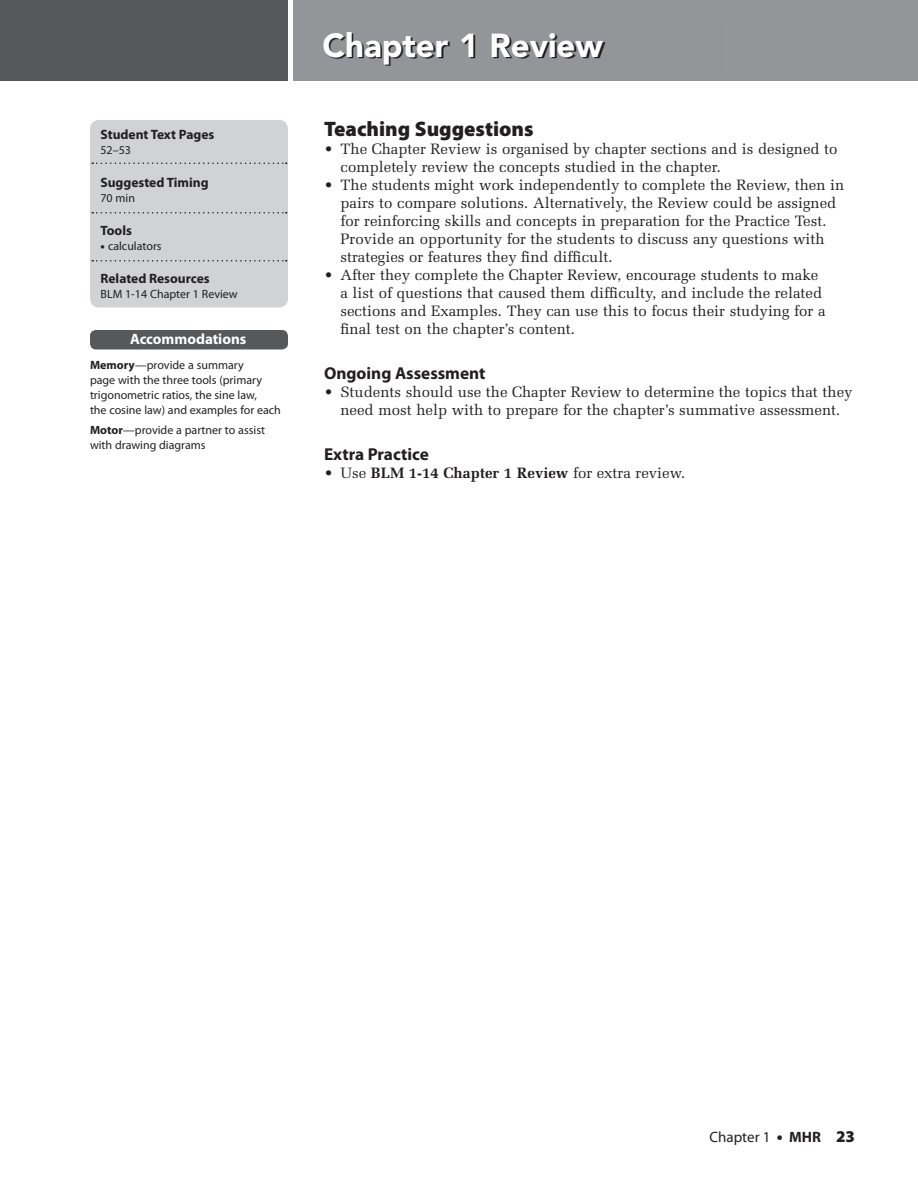
<style>
.page{position:relative;width:918px;height:1188px;background:#fff}
.page>*{position:absolute;margin:0;border:0;box-sizing:border-box;transform-origin:0 0}
.t1{font:900 33px "Avenir";color:#fff}
.t2{font:900 21px "Myriad Pro";color:#231f20}
.t3{font:700 17.25px "Myriad Pro";color:#231f20}
.t4{font:15px/18px "Melior";color:#231f20}
.t5{font:700 15px "Melior";color:#231f20}
.t6{font:700 15px "Myriad Pro";color:#fff}
.t7{font:15px "Myriad";color:#231f20}
.t8{font:700 13.5px "Myriad Pro";color:#231f20}
.t9{font:12px/15px "Myriad Pro";color:#231f20}
.s1{font-weight:900}
.s2{font-weight:700}
.s3{font-weight:400}
.s4{font-family:"Myriad Pro";font-weight:900;font-size:16.5px}
</style>
<div class="page">
<div style="left:0;top:0;width:918px;height:81px;background:#939598"></div>
<img style="left:325px;top:33px;width:281px;height:33px">
<div style="left:0;top:0;width:288px;height:81px;background:#57585a"></div>
<hr style="left:288px;top:0;width:4px;height:81px;background:#fff">
<div style="left:90px;top:120px;width:198px;height:188px;background:#d1d2d4;border-radius:9px"></div>
<svg style="left:92px;top:163px;width:195px;height:1px"></svg>
<svg style="left:92px;top:212px;width:195px;height:2px"></svg>
<svg style="left:92px;top:260px;width:195px;height:2px"></svg>
<div style="left:90px;top:330px;width:198px;height:20px;background:#57585a;border-radius:6px"></div>
<p class="t8" style="left:100px;top:126px;width:115px">Student Text Pages</p>
<p class="t9" style="left:100px;top:142px;width:32px">52–53</p>
<p class="t8" style="left:100px;top:174px;width:110px">Suggested Timing</p>
<p class="t9" style="left:100px;top:190px;width:36px">70 min</p>
<p class="t8" style="left:100px;top:222px;width:33px">Tools</p>
<p class="t9" style="left:100px;top:238px;width:63px"><span class="s1">•</span> calculators</p>
<p class="t8" style="left:100px;top:270px;width:111px">Related Resources</p>
<p class="t9" style="left:100px;top:286px;width:139px">BLM 1-14 Chapter 1 Review</p>
<p class="t6" style="left:130px;top:329px;width:118px">Accommodations</p>
<p class="t9" style="left:90px;top:357px;width:192px"><span class="s2">Memory</span>—provide a summary<br>page with the three tools (primary trigonometric ratios, the sine law,<br>the cosine law) and examples for each</p>
<p class="t9" style="left:90px;top:422px;width:177px"><span class="s2">Motor</span>—provide a partner to assist with drawing diagrams</p>
<h1 class="t1" style="left:322px;top:25px;width:282px">Chapter 1 Review</h1>
<h2 class="t2" style="left:324px;top:115px;width:211px">Teaching Suggestions</h2>
<p class="t4" style="left:340px;top:139px;width:499px;text-indent:-16px">• The Chapter Review is organised by chapter sections and is designed to completely review the concepts studied in the chapter.</p>
<p class="t4" style="left:340px;top:175px;width:505px;text-indent:-16px">• The students might work independently to complete the Review, then in pairs to compare solutions. Alternatively, the Review could be assigned for reinforcing skills and concepts in preparation for the Practice Test.<br>Provide an opportunity for the students to discuss any questions with strategies or features they find difficult.</p>
<p class="t4" style="left:340px;top:265px;width:487px;text-indent:-16px">• After they complete the Chapter Review, encourage students to make a list of questions that caused them difficulty, and include the related sections and Examples. They can use this to focus their studying for a final test on the chapter’s content.</p>
<p class="t3" style="left:324px;top:362px;width:163px">Ongoing Assessment</p>
<p class="t4" style="left:324px;top:382px;width:530px;text-align:center">• Students should use the Chapter Review to determine the topics that they need most help with to prepare for the chapter’s summative assessment.</p>
<p class="t3" style="left:324px;top:443px;width:106px">Extra Practice</p>
<p class="t5" style="left:324px;top:463px;width:363px"><span class="s3">• Use</span> BLM 1-14 Chapter 1 Review <span class="s3">for extra review.</span></p>
<p class="t7" style="left:710px;top:1129px;width:113px">Chapter 1 <span class="s4">•</span> <span class="s2">MHR</span></p>
</div>
